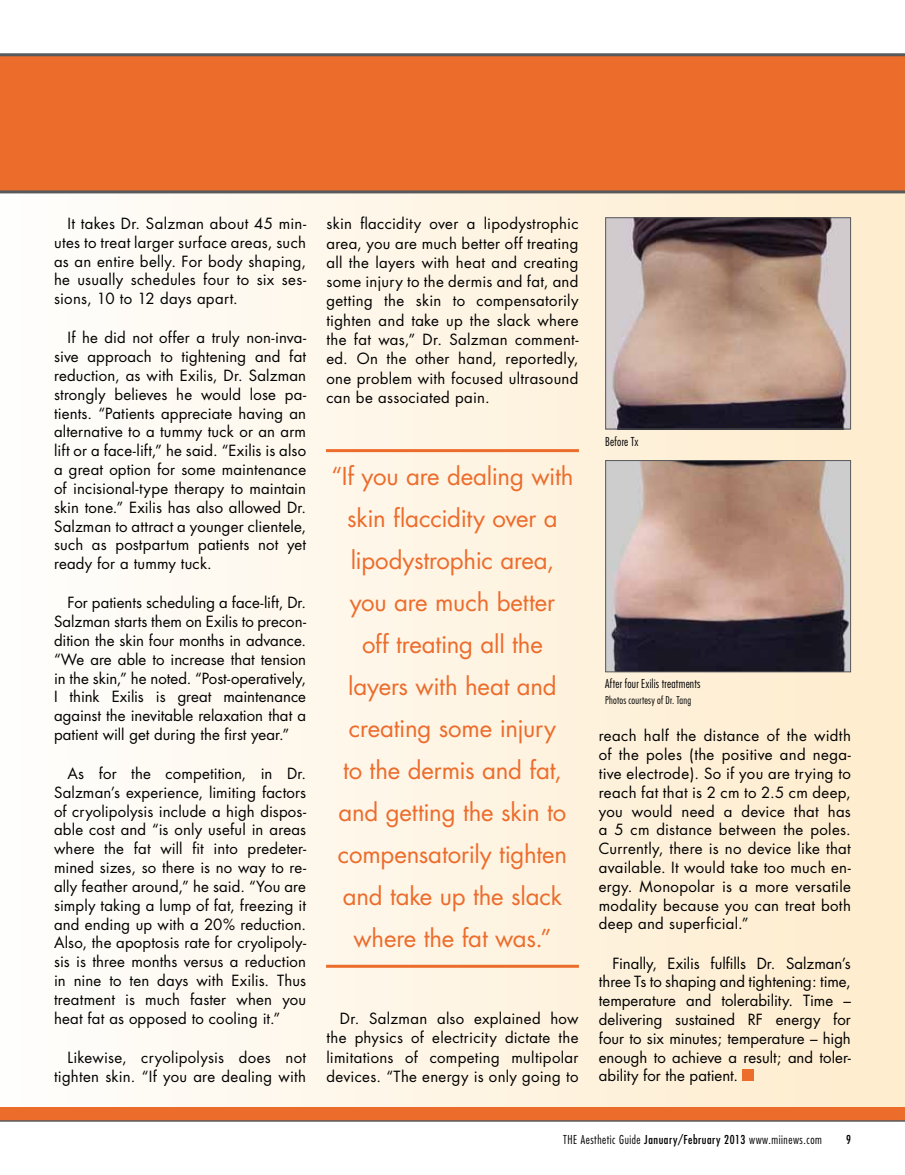
<style>
.page{position:relative;width:905px;height:1175px;background:#fff}
.page>*{position:absolute;margin:0;border:0;box-sizing:border-box;transform-origin:0 0}
.t1{font:24px/42px "Futura";letter-spacing:-.01em;color:#ec6c2c;text-align:center}
.t2{font:15px/18.8px "Futura";letter-spacing:.015em;color:#000;text-align:justify}
.t3{font:300 condensed 12px "Futura";letter-spacing:.035em;color:#000}
.t4{font:300 condensed 12px "Futura";letter-spacing:.015em;color:#000}
.t5{font:condensed 12px "Futura";color:#000}
.t6{font:300 condensed 10.5px "Futura";letter-spacing:.02em;color:#000}
.s1{font-weight:400}
</style>
<div class="page">
<div style="left:0;top:191px;width:904px;height:929px;background:linear-gradient(to right,#fefefd,#fdeacb)"></div>
<div style="left:0;top:1107px;width:904px;height:13px;background:#ec6c2c"></div>
<div style="left:742px;top:1069px;width:11px;height:12px;background:#ec6c2c"></div>
<div style="left:0;top:54px;width:904px;height:138px;background:#ec6c2c"></div>
<hr style="left:0;top:1120px;width:904px;height:1px;background:#58595b">
<hr style="left:0;top:53px;width:904px;height:3px;background:#58595b">
<hr style="left:0;top:190px;width:904px;height:3px;background:#58595b">
<img style="left:607px;top:219px;width:241px;height:208px">
<div style="left:605px;top:217px;width:245px;height:212px;border:1px solid #58595b"></div>
<img style="left:607px;top:462px;width:241px;height:208px">
<div style="left:605px;top:460px;width:245px;height:212px;border:1px solid #58595b"></div>
<hr style="left:326px;top:449px;width:253px;height:3px;background:#ec6c2c">
<hr style="left:326px;top:964px;width:253px;height:3px;background:#ec6c2c">
<p class="t2" style="left:54px;top:214px;width:253px;text-indent:14px">It takes Dr. Salzman about 45 min&shy;utes to treat larger surface areas, such as an entire belly. For body shaping, he usually schedules four to six ses&shy;sions, 10 to 12 days apart.</p>
<p class="t2" style="left:54px;top:328px;width:254px;text-indent:14px">If he did not offer a truly non-inva&shy;sive approach to tightening and fat reduction, as with Exilis, Dr. Salzman strongly believes he would lose pa&shy;tients. “Patients appreciate having an alternative to a tummy tuck or an arm lift or a face-lift,” he said. “Exilis is also a great option for some maintenance of incisional-type therapy to maintain skin tone.” Exilis has also allowed Dr.<br>Salzman to attract a younger clientele, such as postpartum patients not yet ready for a tummy tuck.</p>
<p class="t2" style="left:54px;top:593px;width:254px;text-indent:14px">For patients scheduling a face-lift, Dr.<br>Salzman starts them on Exilis to precon&shy;dition the skin four months in advance. “We are able to increase that tension in the skin,” he noted. “Post-operatively, I think Exilis is great maintenance against the inevitable relaxation that a patient will get during the first year.”</p>
<p class="t2" style="left:54px;top:764px;width:254px;text-indent:14px">As for the competition, in Dr.<br>Salzman’s experience, limiting factors of cryolipolysis include a high dispos&shy;able cost and “is only useful in areas where the fat will fit into predeter&shy;mined sizes, so there is no way to re&shy;ally feather around,” he said. “You are simply taking a lump of fat, freezing it and ending up with a 20% reduction.<br>Also, the apoptosis rate for cryolipoly&shy;sis is three months versus a reduction in nine to ten days with Exilis. Thus treatment is much faster when you heat fat as opposed to cooling it.”</p>
<p class="t2" style="left:54px;top:1048px;width:253px;text-align:right">Likewise, cryolipolysis does not tighten skin. “If you are dealing with</p>
<p class="t2" style="left:326px;top:214px;width:254px;line-height:19.4px">skin flaccidity over a lipodystrophic area, you are much better off treating all the layers with heat and creating some injury to the dermis and fat, and getting the skin to compensatorily tighten and take up the slack where the fat was,” Dr. Salzman comment&shy;ed. On the other hand, reportedly, one problem with focused ultrasound can be associated pain.</p>
<p class="t1" style="left:331px;top:455px;width:243px">“If you are dealing with skin flaccidity over a lipodystrophic area, you are much better<br>off treating all the layers with heat and creating some injury<br>to the dermis and fat, and getting the skin to compensatorily tighten and take up the slack where the fat was.”</p>
<p class="t2" style="left:326px;top:1009px;width:254px;line-height:19.4px;text-indent:14px">Dr. Salzman also explained how the physics of electricity dictate the limitations of competing multipolar devices. “The energy is only going to</p>
<p class="t4" style="left:605px;top:434px;width:35px">Before Tx</p>
<p class="t4" style="left:605px;top:677px;width:97px">After four Exilis treatments</p>
<p class="t6" style="left:605px;top:694px;width:87px">Photos courtesy of Dr. Tang</p>
<p class="t2" style="left:598px;top:726px;width:253px">reach half the distance of the width of the poles (the positive and nega&shy;tive electrode). So if you are trying to reach fat that is 2 cm to 2.5 cm deep, you would need a device that has a 5 cm distance between the poles.<br>Currently, there is no device like that available. It would take too much en&shy;ergy. Monopolar is a more versatile modality because you can treat both deep and superficial.”</p>
<p class="t2" style="left:598px;top:953px;width:253px;text-indent:14px">Finally, Exilis fulfills Dr. Salzman’s three Ts to shaping and tightening: time, temperature and tolerability. Time – delivering sustained RF energy for four to six minutes; temperature – high enough to achieve a result; and toler&shy;ability for the patient.</p>
<p class="t3" style="left:563px;top:1132px;width:260px">THE Aesthetic Guide <span class="s1">January/February 2013</span> www.miinews.com</p>
<p class="t5" style="left:846px;top:1132px;width:6px">9</p>
</div>
